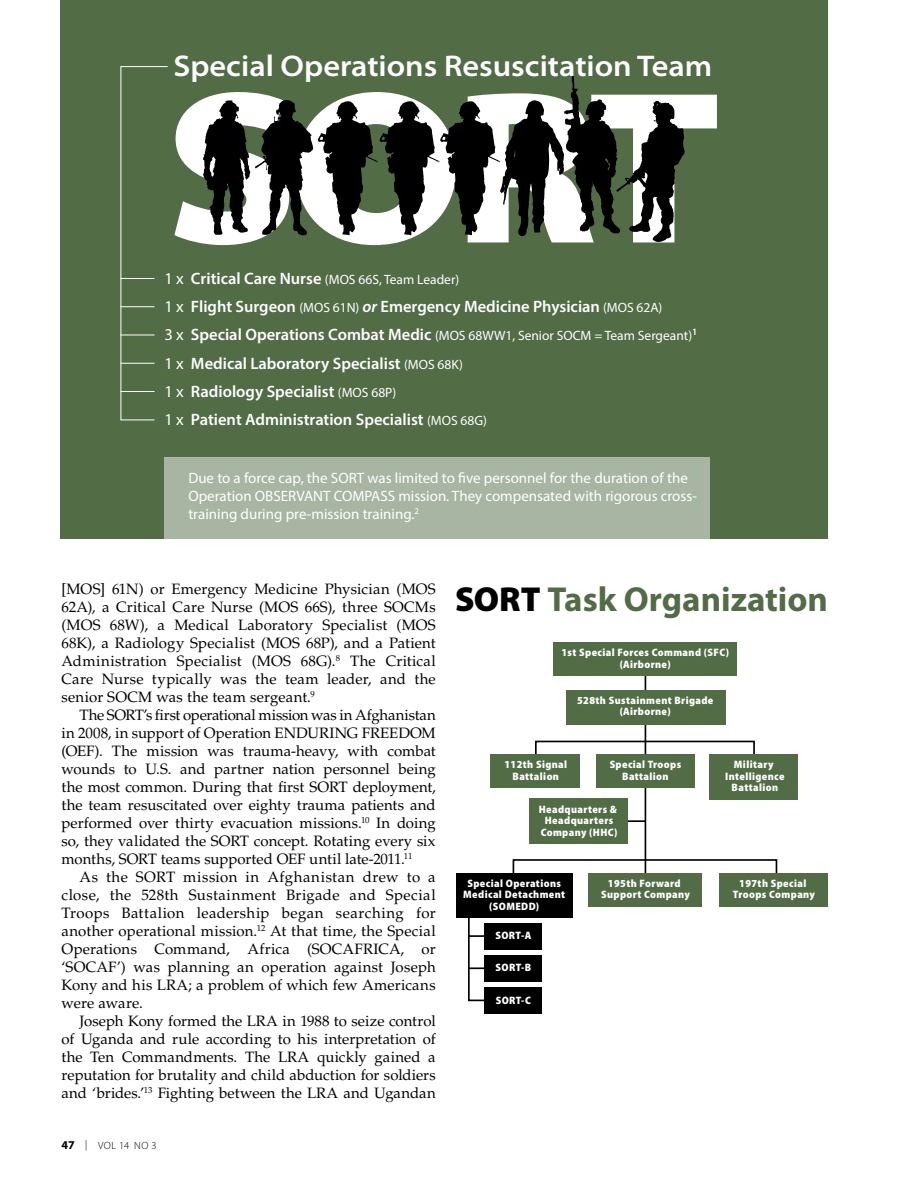
<style>
.page{position:relative;width:918px;height:1188px;background:#fff}
.page>*{position:absolute;margin:0;border:0;box-sizing:border-box;transform-origin:0 0}
.t1{font:900 semi-expanded 219.3px "Myriad Pro";color:#fff}
.t2{font:700 34.8px "Myriad Pro";color:#526c46}
.t3{font:600 semi-expanded 30px "Myriad Pro";color:#fff}
.t4{font:600 16.5px/28.2px "Myriad Pro";color:#fff}
.t5{font:15px/18px "Palatino LT Std";letter-spacing:.005em;color:#000;text-align:justify}
.t6{font:15px/18px "Myriad Pro";color:#fff}
.t7{font:13.5px "Myriad Pro";color:#fff}
.t8{font:900 semi-condensed 10.8px/11.6px "Myriad Pro";letter-spacing:.035em;color:#fff;text-align:center}
.t9{font:300 10.5px "Myriad Pro";letter-spacing:.05em;color:#000}
.s1{font-size:16.5px}
.s2{font-weight:600;font-size:16.5px}
.s3{font-weight:400}
.s4{font-weight:400;font-size:13.5px}
.s5{font-style:italic}
.s6{font-weight:700;font-size:12px}
.s7{font-weight:900;color:#000}
</style>
<div class="page">
<svg style="left:628px;top:820px;width:17px;height:2px"></svg>
<svg style="left:534px;top:740px;width:222px;height:15px"></svg>
<svg style="left:512px;top:858px;width:266px;height:21px"></svg>
<hr style="left:645px;top:671px;width:1px;height:206px;background:#000">
<svg style="left:467px;top:917px;width:21px;height:85px"></svg>
<div style="left:553px;top:642px;width:184px;height:34px;background:#526c46"></div>
<div style="left:566px;top:690px;width:159px;height:34px;background:#526c46"></div>
<div style="left:589px;top:873px;width:113px;height:34px;background:#526c46"></div>
<div style="left:596px;top:755px;width:99px;height:33px;background:#526c46"></div>
<div style="left:490px;top:755px;width:90px;height:33px;background:#526c46"></div>
<div style="left:709px;top:755px;width:89px;height:45px;background:#526c46"></div>
<div style="left:456px;top:873px;width:116px;height:44px;background:#000"></div>
<div style="left:719px;top:873px;width:109px;height:34px;background:#526c46"></div>
<div style="left:484px;top:955px;width:58px;height:26px;background:#000"></div>
<div style="left:484px;top:987px;width:58px;height:26px;background:#000"></div>
<div style="left:530px;top:798px;width:98px;height:46px;background:#526c46"></div>
<div style="left:484px;top:923px;width:58px;height:26px;background:#000"></div>
<div style="left:61px;top:0;width:767px;height:538px;background:#526c46"></div>
<svg style="left:203px;top:76px;width:482px;height:166px"></svg>
<div style="left:164px;top:457px;width:546px;height:81px;background:#a8b5a2"></div>
<svg style="left:120px;top:66px;width:48px;height:355px"></svg>
<hr style="left:121px;top:278px;width:33px;height:1px;background:#fff">
<hr style="left:121px;top:306px;width:33px;height:1px;background:#fff">
<hr style="left:121px;top:335px;width:33px;height:1px;background:#fff">
<hr style="left:121px;top:363px;width:33px;height:1px;background:#fff">
<hr style="left:121px;top:391px;width:33px;height:1px;background:#fff">
<h3 class="t3" style="left:174px;top:47px;width:540px">Special Operations Resuscitation Team</h3>
<h1 class="t1" style="left:164px;top:20px;width:560px">SORT</h1>
<p class="t7" style="left:164px;top:271px;width:296px"><span class="s1">1 x</span> <span class="s2">Critical Care Nurse</span> (MOS 66S, Team Leader)</p>
<p class="t4" style="left:164px;top:292px;width:500px"><span class="s3">1 x</span> Flight Surgeon <span class="s4">(MOS 61N)</span> <span class="s5">or</span> Emergency Medicine Physician <span class="s4">(MOS 62A)</span></p>
<p class="t7" style="left:164px;top:327px;width:534px"><span class="s1">3 x</span> <span class="s2">Special Operations Combat Medic</span> (MOS 68WW1, Senior SOCM = Team Sergeant)<sup>1</sup></p>
<p class="t4" style="left:164px;top:348px;width:324px"><span class="s3">1 x</span> Medical Laboratory Specialist <span class="s4">(MOS 68K)<br></span><span class="s3">1 x</span> Radiology Specialist <span class="s4">(MOS 68P)<br></span><span class="s3">1 x</span> Patient Administration Specialist <span class="s4">(MOS 68G)</span></p>
<p class="t6" style="left:188px;top:468px;width:510px">Due to a force cap, the SORT was limited to five personnel for the duration of the<br>Operation OBSERVANT COMPASS mission. They compensated with rigorous cross&shy;training during pre-mission training.<sup>2</sup></p>
<p class="t5" style="left:61px;top:580px;width:376px">[MOS] 61N) or Emergency Medicine Physician (MOS 62A), a Critical Care Nurse (MOS 66S), three SOCMs (MOS 68W), a Medical Laboratory Specialist (MOS 68K), a Radiology Specialist (MOS 68P), and a Patient Administration Specialist (MOS 68G).<sup>8</sup> The Critical Care Nurse typically was the team leader, and the senior SOCM was the team sergeant.<sup>9</sup></p>
<p class="t5" style="left:61px;top:706px;width:376px;text-indent:18px">The SORT’s first operational mission was in Afghanistan in 2008, in support of Operation ENDURING FREEDOM (OEF). The mission was trauma-heavy, with combat wounds to U.S. and partner nation personnel being the most common. During that first SORT deployment, the team resuscitated over eighty trauma patients and performed over thirty evacuation missions.<sup>10</sup> In doing so, they validated the SORT concept. Rotating every six months, SORT teams supported OEF until late-2011.<sup>11</sup></p>
<p class="t5" style="left:62px;top:868px;width:376px;text-indent:18px">As the SORT mission in Afghanistan drew to a close, the 528th Sustainment Brigade and Special Troops Battalion leadership began searching for another operational mission.<sup>12</sup> At that time, the Special Operations Command, Africa (SOCAFRICA, or ‘SOCAF’) was planning an operation against Joseph Kony and his LRA; a problem of which few Americans were aware.</p>
<p class="t5" style="left:62px;top:1012px;width:376px;text-indent:18px">Joseph Kony formed the LRA in 1988 to seize control of Uganda and rule according to his interpretation of the Ten Commandments. The LRA quickly gained a reputation for brutality and child abduction for soldiers and ‘brides.’<sup>13</sup> Fighting between the LRA and Ugandan</p>
<p class="t9" style="left:62px;top:1139px;width:97px"><span class="s6">47</span> | VOL 14 NO 3</p>
<h2 class="t2" style="left:455px;top:577px;width:374px"><span class="s7">SORT</span> Task Organization</h2>
<p class="t8" style="left:562px;top:646px;width:169px">1st Special Forces Command (SFC) (Airborne)</p>
<p class="t8" style="left:577px;top:694px;width:138px">528th Sustainment Brigade (Airborne)</p>
<p class="t8" style="left:504px;top:758px;width:64px">112th Signal<br>Battalion</p>
<p class="t8" style="left:610px;top:758px;width:73px">Special Troops<br>Battalion</p>
<p class="t8" style="left:539px;top:803px;width:80px">Headquarters &amp;<br>Headquarters<br>Company (HHC)</p>
<p class="t8" style="left:725px;top:758px;width:61px">Military<br>Intelligence<br>Battalion</p>
<p class="t8" style="left:463px;top:877px;width:103px">Special Operations<br>Medical Detachment (SOMEDD)</p>
<p class="t8" style="left:496px;top:930px;width:37px">SORT-A</p>
<p class="t8" style="left:496px;top:962px;width:37px">SORT-B</p>
<p class="t8" style="left:496px;top:994px;width:37px">SORT-C</p>
<p class="t8" style="left:601px;top:877px;width:90px">195th Forward<br>Support Company</p>
<p class="t8" style="left:733px;top:877px;width:84px">197th Special<br>Troops Company</p>
</div>
